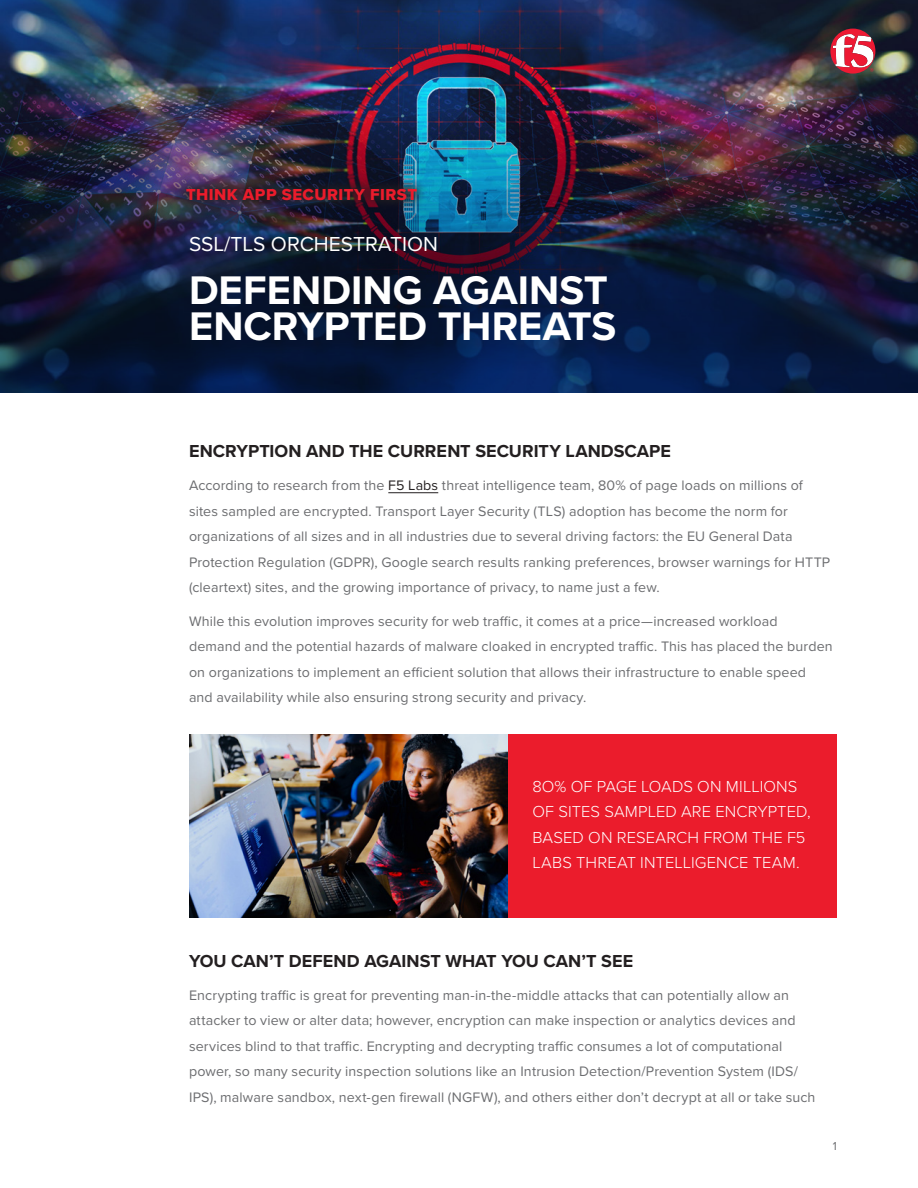
<style>
.page{position:relative;width:918px;height:1188px;background:#fff}
.page>*{position:absolute;margin:0;border:0;box-sizing:border-box;transform-origin:0 0}
.t1{font:700 41.4px/36px "Proxima Nova";color:#fff}
.t2{font:21px "Proxima Nova";color:#fff}
.body-copy{font:700 18px "Proxima Nova";letter-spacing:.005em;color:#231f20}
.body-copy-2{font:300 16.5px/25.5px "Proxima Nova";letter-spacing:.005em;color:#fff}
.t3{font:16.5px "Proxima Nova Extrabld";letter-spacing:.03em;color:#eb1c2c}
.body-copy-3{font:14.25px/25.5px "Proxima Nova";letter-spacing:.01em;color:#6c6d70}
.t4{font:12px "Proxima Nova";color:#6c6d70}
.s1{color:#231f20}
</style>
<div class="page">
<img style="left:0;top:1px;width:918px;height:115px">
<img style="left:0;top:116px;width:918px;height:276px">
<div style="left:508px;top:734px;width:329px;height:184px;background:#eb1c2c"></div>
<hr style="left:388px;top:492px;width:50px;height:1px;background:#231f20">
<img style="left:189px;top:734px;width:319px;height:184px">
<svg style="left:830px;top:29px;width:45px;height:45px"></svg>
<img style="left:175px;top:177px;width:254px;height:35px">
<p class="t3" style="left:186px;top:182px;width:233px">THINK APP SECURITY FIRST</p>
<h1 class="t2" style="left:189px;top:229px;width:251px">SSL/TLS ORCHESTRATION</h1>
<h1 class="t1" style="left:189px;top:271px;width:429px">DEFENDING AGAINST<br>ENCRYPTED THREATS</h1>
<p class="body-copy" style="left:189px;top:438px;width:483px">ENCRYPTION AND THE CURRENT SECURITY LANDSCAPE</p>
<p class="body-copy-3" style="left:189px;top:472px;width:643px">According to research from the <span class="s1">F5 Labs</span> threat intelligence team, 80% of page loads on millions of sites sampled are encrypted. Transport Layer Security (TLS) adoption has become the norm for organizations of all sizes and in all industries due to several driving factors: the EU General Data Protection Regulation (GDPR), Google search results ranking preferences, browser warnings for HTTP (cleartext) sites, and the growing importance of privacy, to name just a few.</p>
<p class="body-copy-3" style="left:189px;top:607px;width:645px">While this evolution improves security for web traffic, it comes at a price—increased workload demand and the potential hazards of malware cloaked in encrypted traffic. This has placed the burden on organizations to implement an efficient solution that allows their infrastructure to enable speed and availability while also ensuring strong security and privacy.</p>
<p class="body-copy-2" style="left:532px;top:773px;width:280px">8O% OF PAGE LOADS ON MILLIONS<br>OF SITES SAMPLED ARE ENCRYPTED,<br>BASED ON RESEARCH FROM THE F5<br>LABS THREAT INTELLIGENCE TEAM.</p>
<p class="body-copy" style="left:189px;top:947px;width:446px">YOU CAN’T DEFEND AGAINST WHAT YOU CAN’T SEE</p>
<p class="body-copy-3" style="left:189px;top:982px;width:628px">Encrypting traffic is great for preventing man-in-the-middle attacks that can potentially allow an attacker to view or alter data; however, encryption can make inspection or analytics devices and services blind to that traffic. Encrypting and decrypting traffic consumes a lot of computational power, so many security inspection solutions like an Intrusion Detection/Prevention System (IDS/ IPS), malware sandbox, next-gen firewall (NGFW), and others either don’t decrypt at all or take such</p>
<p class="t4" style="left:833px;top:1137px;width:6px">1</p>
</div>
